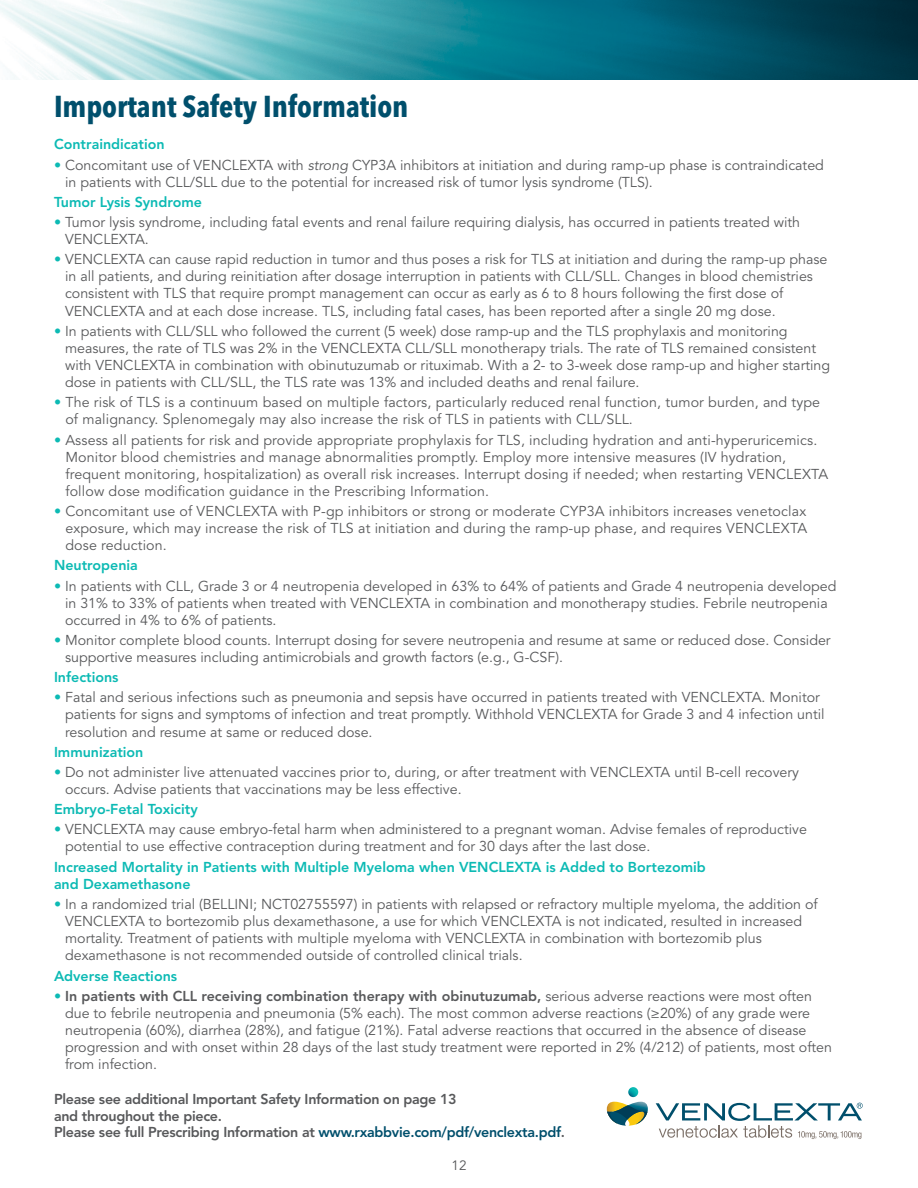
<style>
.page{position:relative;width:918px;height:1188px;background:#fff}
.page>*{position:absolute;margin:0;border:0;box-sizing:border-box;transform-origin:0 0}
.t1{font:700 condensed 30px "Avenir Next LT Pro";color:#004f6c}
.t2{font:14.25px/17.1px "Avenir LT Std";color:#58595b}
.t3{font:800 14.25px/17.1px "Avenir LT Std";color:#0cbab4}
.t4{font:800 14.25px/16.5px "Avenir LT Std";letter-spacing:-.02em;color:#58595b}
.t5{font:13.5px "Avenir LT Std";color:#58595b}
.s1{color:#0cbab4}
.s2{font-style:italic}
.s3{font-weight:800}
.s4{color:#004f6c}
</style>
<div class="page">
<svg style="left:656px;top:1103px;width:207px;height:36px"></svg>
<svg style="left:607px;top:1087px;width:41px;height:39px"></svg>
<img style="left:0;top:0;width:918px;height:80px">
<h1 class="t1" style="left:54px;top:88px;width:356px">Important Safety Information</h1>
<p class="t3" style="left:54px;top:136px;width:112px">Contraindication</p>
<p class="t2" style="left:65px;top:156px;width:760px;text-indent:-11px"><span class="s1">•</span> Concomitant use of VENCLEXTA with <span class="s2">strong</span> CYP3A inhibitors at initiation and during ramp-up phase is contraindicated in patients with CLL/SLL due to the potential for increased risk of tumor lysis syndrome (TLS).</p>
<p class="t3" style="left:54px;top:193px;width:150px">Tumor Lysis Syndrome</p>
<p class="t2" style="left:65px;top:214px;width:737px;text-indent:-11px"><span class="s1">•</span> Tumor lysis syndrome, including fatal events and renal failure requiring dialysis, has occurred in patients treated with<br>VENCLEXTA.</p>
<p class="t2" style="left:65px;top:251px;width:764px;text-indent:-11px"><span class="s1">•</span> VENCLEXTA can cause rapid reduction in tumor and thus poses a risk for TLS at initiation and during the ramp-up phase in all patients, and during reinitiation after dosage interruption in patients with CLL/SLL. Changes in blood chemistries consistent with TLS that require prompt management can occur as early as 6 to 8 hours following the first dose of VENCLEXTA and at each dose increase. TLS, including fatal cases, has been reported after a single 20 mg dose.</p>
<p class="t2" style="left:65px;top:323px;width:767px;text-indent:-11px"><span class="s1">•</span> In patients with CLL/SLL who followed the current (5 week) dose ramp-up and the TLS prophylaxis and monitoring measures, the rate of TLS was 2% in the VENCLEXTA CLL/SLL monotherapy trials. The rate of TLS remained consistent with VENCLEXTA in combination with obinutuzumab or rituximab. With a 2- to 3-week dose ramp-up and higher starting dose in patients with CLL/SLL, the TLS rate was 13% and included deaths and renal failure.</p>
<p class="t2" style="left:65px;top:394px;width:756px;text-indent:-11px"><span class="s1">•</span> The risk of TLS is a continuum based on multiple factors, particularly reduced renal function, tumor burden, and type of malignancy. Splenomegaly may also increase the risk of TLS in patients with CLL/SLL.</p>
<p class="t2" style="left:65px;top:431px;width:764px;text-indent:-11px"><span class="s1">•</span> Assess all patients for risk and provide appropriate prophylaxis for TLS, including hydration and anti-hyperuricemics.<br>Monitor blood chemistries and manage abnormalities promptly. Employ more intensive measures (IV hydration, frequent monitoring, hospitalization) as overall risk increases. Interrupt dosing if needed; when restarting VENCLEXTA follow dose modification guidance in the Prescribing Information.</p>
<p class="t2" style="left:65px;top:503px;width:743px;text-align:justify;text-indent:-11px"><span class="s1">•</span> Concomitant use of VENCLEXTA with P-gp inhibitors or strong or moderate CYP3A inhibitors increases venetoclax exposure, which may increase the risk of TLS at initiation and during the ramp-up phase, and requires VENCLEXTA dose reduction.</p>
<p class="t3" style="left:54px;top:557px;width:85px">Neutropenia</p>
<p class="t2" style="left:65px;top:577px;width:773px;text-indent:-11px"><span class="s1">•</span> In patients with CLL, Grade 3 or 4 neutropenia developed in 63% to 64% of patients and Grade 4 neutropenia developed in 31% to 33% of patients when treated with VENCLEXTA in combination and monotherapy studies. Febrile neutropenia occurred in 4% to 6% of patients.</p>
<p class="t2" style="left:65px;top:632px;width:767px;text-indent:-11px"><span class="s1">•</span> Monitor complete blood counts. Interrupt dosing for severe neutropenia and resume at same or reduced dose. Consider supportive measures including antimicrobials and growth factors (e.g., G-CSF).</p>
<p class="t3" style="left:54px;top:669px;width:66px">Infections</p>
<p class="t2" style="left:65px;top:689px;width:761px;text-indent:-11px"><span class="s1">•</span> Fatal and serious infections such as pneumonia and sepsis have occurred in patients treated with VENCLEXTA. Monitor patients for signs and symptoms of infection and treat promptly. Withhold VENCLEXTA for Grade 3 and 4 infection until resolution and resume at same or reduced dose.</p>
<p class="t3" style="left:54px;top:743px;width:91px">Immunization</p>
<p class="t2" style="left:65px;top:764px;width:736px;text-indent:-11px"><span class="s1">•</span> Do not administer live attenuated vaccines prior to, during, or after treatment with VENCLEXTA until B-cell recovery occurs. Advise patients that vaccinations may be less effective.</p>
<p class="t3" style="left:54px;top:801px;width:145px">Embryo-Fetal Toxicity</p>
<p class="t2" style="left:65px;top:821px;width:743px;text-indent:-11px"><span class="s1">•</span> VENCLEXTA may cause embryo-fetal harm when administered to a pregnant woman. Advise females of reproductive potential to use effective contraception during treatment and for 30 days after the last dose.</p>
<p class="t3" style="left:54px;top:858px;width:653px">Increased Mortality in Patients with Multiple Myeloma when VENCLEXTA is Added to Bortezomib and Dexamethasone</p>
<p class="t2" style="left:65px;top:896px;width:754px;text-indent:-11px"><span class="s1">•</span> In a randomized trial (BELLINI; NCT02755597) in patients with relapsed or refractory multiple myeloma, the addition of VENCLEXTA to bortezomib plus dexamethasone, a use for which VENCLEXTA is not indicated, resulted in increased mortality. Treatment of patients with multiple myeloma with VENCLEXTA in combination with bortezomib plus dexamethasone is not recommended outside of controlled clinical trials.</p>
<p class="t3" style="left:54px;top:967px;width:125px">Adverse Reactions</p>
<p class="t2" style="left:65px;top:988px;width:769px;text-indent:-11px"><span class="s1">•</span> <span class="s3">In patients with CLL receiving combination therapy with obinutuzumab,</span> serious adverse reactions were most often due to febrile neutropenia and pneumonia (5% each). The most common adverse reactions (≥20%) of any grade were neutropenia (60%), diarrhea (28%), and fatigue (21%). Fatal adverse reactions that occurred in the absence of disease progression and with onset within 28 days of the last study treatment were reported in 2% (4/212) of patients, most often from infection.</p>
<p class="t4" style="left:54px;top:1091px;width:513px">Please see additional Important Safety Information on page 13<br>and throughout the piece.<br>Please see full Prescribing Information at <span class="s4">www.rxabbvie.com/pdf/venclexta.pdf</span>.</p>
<p class="t5" style="left:451px;top:1157px;width:17px">12</p>
</div>
